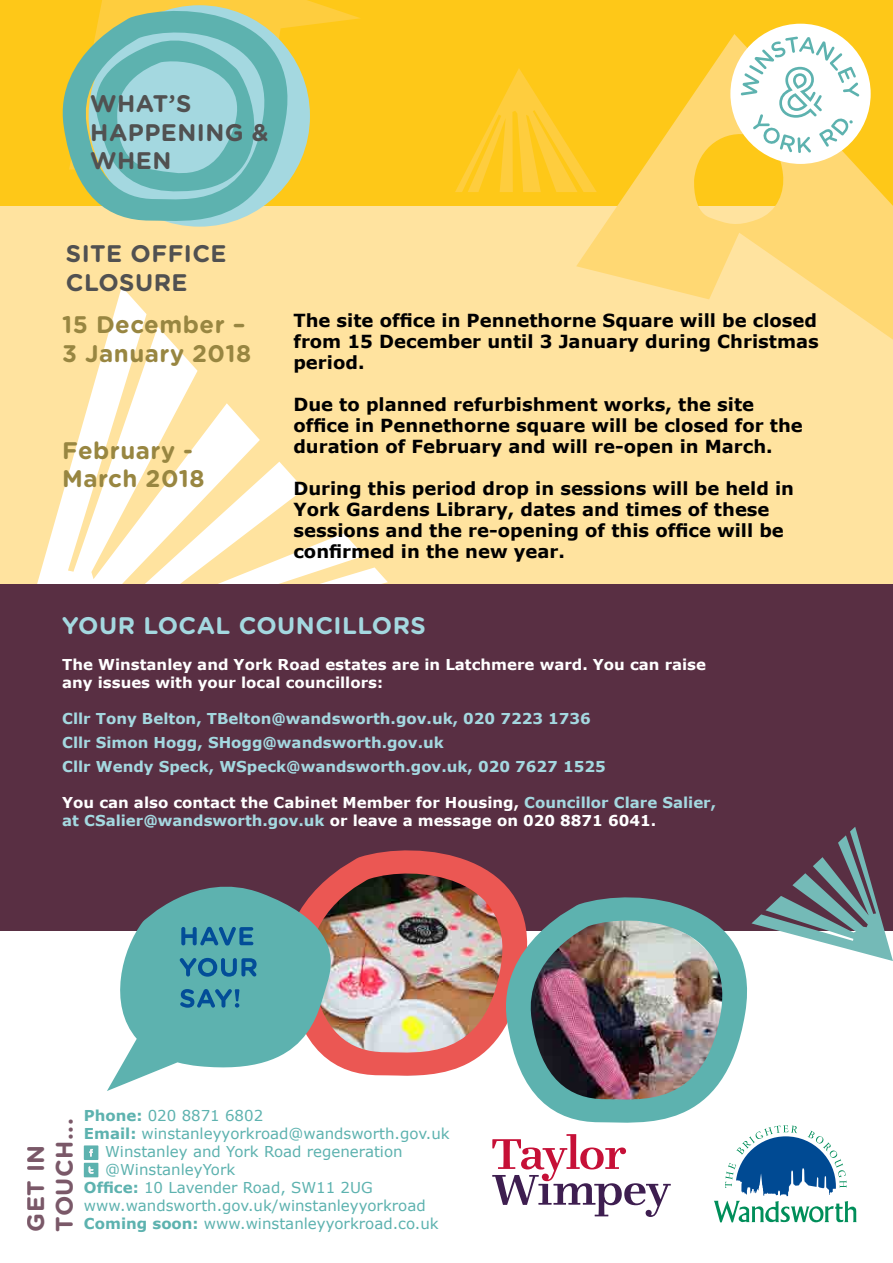
<style>
.page{position:relative;width:893px;height:1263px;background:#fff}
.page>*{position:absolute;margin:0;border:0;box-sizing:border-box;transform-origin:0 0}
.t1{font:700 24px/28.8px "Gotham Rounded";letter-spacing:.02em;color:#988641}
.t2{font:700 24px/28.8px "Gotham Rounded";letter-spacing:.02em;color:#515151}
.t3{font:700 24px "Gotham Rounded";letter-spacing:.02em;color:#a4d8e0}
.t4{font:700 24px/28.8px "Gotham Rounded";letter-spacing:.02em;color:#592f43}
.t5{font:700 18px/21px "Verdana";color:#000}
.t6{font:700 15px/18px "Verdana";color:#fff}
.t7{font:15px "Verdana";color:#5db2af}
.t8{font:700 15px/24px "Verdana";color:#a4d8e0}
.s1{color:#a4d8e0}
.s2{font-weight:700}
</style>
<div class="page">
<div style="left:0;top:205px;width:893px;height:465px;background:#ffe39f"></div>
<svg style="left:37px;top:287px;width:351px;height:297px"></svg>
<div style="left:0;top:584px;width:893px;height:347px;background:#592f43"></div>
<svg style="left:714px;top:1125px;width:143px;height:98px"></svg>
<svg style="left:492px;top:1135px;width:179px;height:82px"></svg>
<svg style="left:84px;top:1145px;width:14px;height:32px"></svg>
<div style="left:0;top:0;width:893px;height:205px;background:#fec818"></div>
<svg style="left:576px;top:34px;width:317px;height:306px"></svg>
<svg style="left:455px;top:68px;width:142px;height:124px"></svg>
<svg style="left:303px;top:0;width:57px;height:155px"></svg>
<svg style="left:764px;top:827px;width:129px;height:134px"></svg>
<div style="left:730px;top:24px;width:141px;height:140px;background:#fff;border-radius:50%"></div>
<svg style="left:741px;top:37px;width:118px;height:116px"></svg>
<svg style="left:53px;top:0;width:250px;height:227px"></svg>
<svg style="left:91px;top:26px;width:182px;height:173px"></svg>
<img style="left:338px;top:850px;width:168px;height:226px">
<img style="left:496px;top:886px;width:268px;height:249px">
<svg style="left:107px;top:870px;width:231px;height:221px;fill:#5db2af"></svg>
<svg style="left:180px;top:989px;width:59px;height:19px"></svg>
<svg style="left:180px;top:958px;width:77px;height:19px"></svg>
<svg style="left:181px;top:927px;width:72px;height:18px"></svg>
<h1 class="t2" style="left:90px;top:88px;width:180px">WHAT’S<br>HAPPENING &amp;<br>WHEN</h1>
<h1 class="t2" style="left:66px;top:238px;width:162px">SITE OFFICE<br>CLOSURE</h1>
<h1 class="t1" style="left:62px;top:309px;width:191px">15 December –<br>3 January 2018</h1>
<h1 class="t1" style="left:62px;top:435px;width:144px">February -<br>March 2018</h1>
<p class="t5" style="left:293px;top:310px;width:527px;text-align:justify">The site office in Pennethorne Square will be closed from 15 December until 3 January during Christmas period.</p>
<p class="t5" style="left:293px;top:394px;width:511px">Due to planned refurbishment works, the site office in Pennethorne square will be closed for the duration of February and will re-open in March.</p>
<p class="t5" style="left:293px;top:478px;width:502px">During this period drop in sessions will be held in York Gardens Library, dates and times of these sessions and the re-opening of this office will be confirmed in the new year.</p>
<h1 class="t3" style="left:62px;top:608px;width:365px">YOUR LOCAL COUNCILLORS</h1>
<p class="t6" style="left:62px;top:655px;width:645px">The Winstanley and York Road estates are in Latchmere ward. You can raise any issues with your local councillors:</p>
<p class="t8" style="left:62px;top:706px;width:545px">Cllr Tony Belton, TBelton@wandsworth.gov.uk, 020 7223 1736<br>Cllr Simon Hogg, SHogg@wandsworth.gov.uk<br>Cllr Wendy Speck, WSpeck@wandsworth.gov.uk, 020 7627 1525</p>
<p class="t6" style="left:62px;top:793px;width:655px">You can also contact the Cabinet Member for Housing, <span class="s1">Councillor Clare Salier, at CSalier@wandsworth.gov.uk</span> or leave a message on 020 8871 6041.</p>
<h1 class="t4" style="left:20px;top:1232px;width:115px;rotate:-90deg">GET IN<br>TOUCH...</h1>
<p class="t7" style="left:84px;top:1105px;width:181px"><span class="s2">Phone:</span> 020 8871 6802</p>
<p class="t7" style="left:84px;top:1123px;width:367px"><span class="s2">Email:</span> winstanleyyorkroad@wandsworth.gov.uk</p>
<p class="t7" style="left:105px;top:1141px;width:299px">Winstanley and York Road regeneration</p>
<p class="t7" style="left:105px;top:1159px;width:132px">@WinstanleyYork</p>
<p class="t7" style="left:84px;top:1177px;width:290px"><span class="s2">Office:</span> 10 Lavender Road, SW11 2UG</p>
<p class="t7" style="left:84px;top:1195px;width:343px">www.wandsworth.gov.uk/winstanleyyorkroad</p>
<p class="t7" style="left:84px;top:1213px;width:356px"><span class="s2">Coming soon:</span> www.winstanleyyorkroad.co.uk</p>
</div>
